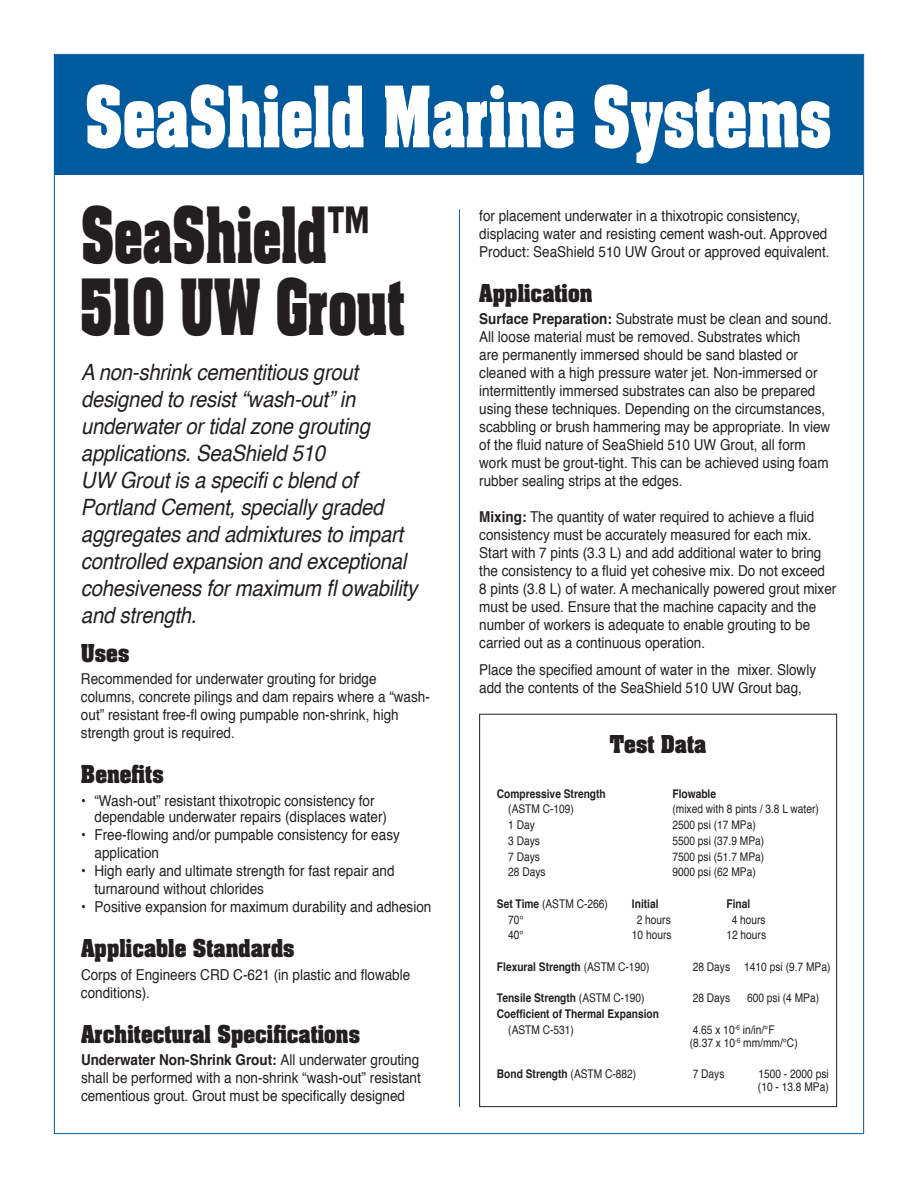
<style>
.page{position:relative;width:918px;height:1188px;background:#fff}
.page>*{position:absolute;margin:0;border:0;box-sizing:border-box;transform-origin:0 0}
.t1{font:700 72px "Aachen";color:#fff;scale:.73 1}
.t2{font:700 66px/72px "Aachen";color:#231f20;scale:.7 1}
.t3{font:italic 22.5px/27px "Helvetica";letter-spacing:-.01em;color:#231f20;scale:.9 1}
.t4{font:700 21px "Aachen";color:#231f20;scale:.9 1}
.t5{font:15px/18px "Helvetica";color:#231f20;scale:.9 1}
.t6{font:12px/12.8px "Helvetica";color:#231f20;scale:.85 1}
.t7{font:700 12px "Helvetica";color:#231f20;scale:.85 1}
.s1{font-weight:700}
.s2{font-weight:400}
</style>
<div class="page">
<div style="left:55px;top:55px;width:808px;height:120px;background:#005a9e"></div>
<hr style="left:459px;top:209px;width:1px;height:898px;background:#005a9e">
<div style="left:479px;top:714px;width:358px;height:393px;border:1px solid #231f20"></div>
<h1 class="t1" style="left:85px;top:75px;width:1024px">SeaShield Marine Systems</h1>
<h2 class="t2" style="left:81px;top:202px;width:465px">SeaShield™<br>510 UW Grout</h2>
<p class="t3" style="left:81px;top:361px;width:375px">A non-shrink cementitious grout designed to resist “wash-out” in underwater or tidal zone grouting applications. SeaShield 510<br>UW Grout is a specifi c blend of<br>Portland Cement, specially graded aggregates and admixtures to impart controlled expansion and exceptional cohesiveness for maximum fl owability and strength.</p>
<h3 class="t4" style="left:81px;top:641px;width:55px">Uses</h3>
<p class="t5" style="left:81px;top:671px;width:389px">Recommended for underwater grouting for bridge columns, concrete pilings and dam repairs where a “wash&shy;out” resistant free-fl owing pumpable non-shrink, high strength grout is required.</p>
<h3 class="t4" style="left:81px;top:762px;width:93px">Benefits</h3>
<p class="t5" style="left:94px;top:794px;width:327px;line-height:16.5px;text-indent:-14px">• “Wash-out” resistant thixotropic consistency for dependable underwater repairs (displaces water)</p>
<p class="t5" style="left:94px;top:827px;width:341px;text-indent:-14px">• Free-flowing and/or pumpable consistency for easy application</p>
<p class="t5" style="left:94px;top:863px;width:335px;text-indent:-14px">• High early and ultimate strength for fast repair and turnaround without chlorides</p>
<p class="t5" style="left:81px;top:899px;width:391px">• Positive expansion for maximum durability and adhesion</p>
<h3 class="t4" style="left:81px;top:936px;width:239px">Applicable Standards</h3>
<p class="t5" style="left:81px;top:967px;width:367px">Corps of Engineers CRD C-621 (in plastic and flowable conditions).</p>
<h3 class="t4" style="left:81px;top:1022px;width:312px">Architectural Specifications</h3>
<p class="t5" style="left:81px;top:1052px;width:379px;text-align:justify"><span class="s1">Underwater Non-Shrink Grout:</span> All underwater grouting shall be performed with a non-shrink “wash-out” resistant cementious grout. Grout must be specifically designed</p>
<p class="t5" style="left:479px;top:208px;width:391px">for placement underwater in a thixotropic consistency, displacing water and resisting cement wash-out. Approved<br>Product: SeaShield 510 UW Grout or approved equivalent.</p>
<h3 class="t4" style="left:479px;top:281px;width:127px">Application</h3>
<p class="t5" style="left:479px;top:311px;width:393px"><span class="s1">Surface Preparation:</span> Substrate must be clean and sound.<br>All loose material must be removed. Substrates which<br>are permanently immersed should be sand blasted or cleaned with a high pressure water jet. Non-immersed or intermittently immersed substrates can also be prepared using these techniques. Depending on the circumstances, scabbling or brush hammering may be appropriate. In view of the fluid nature of SeaShield 510 UW Grout, all form work must be grout-tight. This can be achieved using foam rubber sealing strips at the edges.</p>
<p class="t5" style="left:479px;top:509px;width:398px"><span class="s1">Mixing:</span> The quantity of water required to achieve a fluid consistency must be accurately measured for each mix.<br>Start with 7 pints (3.3 L) and add additional water to bring the consistency to a fluid yet cohesive mix. Do not exceed<br>8 pints (3.8 L) of water. A mechanically powered grout mixer must be used. Ensure that the machine capacity and the number of workers is adequate to enable grouting to be carried out as a continuous operation.</p>
<p class="t5" style="left:479px;top:662px;width:376px">Place the specified amount of water in the mixer. Slowly add the contents of the SeaShield 510 UW Grout bag,</p>
<h3 class="t4" style="left:610px;top:732px;width:109px">Test Data</h3>
<p class="t7" style="left:497px;top:788px;width:130px">Compressive Strength</p>
<p class="t7" style="left:672px;top:788px;width:53px">Flowable</p>
<p class="t6" style="left:508px;top:804px;width:79px">(ASTM C-109)</p>
<p class="t6" style="left:672px;top:804px;width:174px">(mixed with 8 pints / 3.8 L water)</p>
<p class="t6" style="left:508px;top:820px;width:33px">1 Day</p>
<p class="t6" style="left:672px;top:820px;width:100px">2500 psi (17 MPa)</p>
<p class="t6" style="left:508px;top:835px;width:39px">3 Days</p>
<p class="t6" style="left:672px;top:835px;width:110px">5500 psi (37.9 MPa)</p>
<p class="t6" style="left:508px;top:851px;width:39px">7 Days</p>
<p class="t6" style="left:672px;top:851px;width:110px">7500 psi (51.7 MPa)</p>
<p class="t6" style="left:508px;top:867px;width:46px">28 Days</p>
<p class="t6" style="left:672px;top:867px;width:100px">9000 psi (62 MPa)</p>
<p class="t6" style="left:497px;top:898px;width:132px"><span class="s1">Set Time</span> (ASTM C-266)</p>
<p class="t7" style="left:632px;top:899px;width:33px">Initial</p>
<p class="t7" style="left:726px;top:899px;width:30px">Final</p>
<p class="t6" style="left:508px;top:914px;width:20px">70°</p>
<p class="t6" style="left:637px;top:914px;width:42px">2 hours</p>
<p class="t6" style="left:732px;top:914px;width:42px">4 hours</p>
<p class="t6" style="left:508px;top:930px;width:20px">40°</p>
<p class="t6" style="left:632px;top:930px;width:48px">10 hours</p>
<p class="t6" style="left:726px;top:930px;width:48px">12 hours</p>
<p class="t7" style="left:497px;top:962px;width:181px">Flexural Strength <span class="s2">(ASTM C-190)</span></p>
<p class="t6" style="left:693px;top:961px;width:164px">28 Days 1410 psi (9.7 MPa)</p>
<p class="t7" style="left:497px;top:993px;width:175px">Tensile Strength <span class="s2">(ASTM C-190)</span></p>
<p class="t6" style="left:693px;top:993px;width:46px">28 Days</p>
<p class="t6" style="left:747px;top:993px;width:86px">600 psi (4 MPa)</p>
<p class="t7" style="left:497px;top:1009px;width:192px">Coefficient of Thermal Expansion</p>
<p class="t6" style="left:508px;top:1024px;width:79px">(ASTM C-531)</p>
<p class="t6" style="left:690px;top:1024px;width:129px">4.65 x 10<sup>-6</sup> in/in/°F (8.37 x 10<sup>-6</sup> mm/mm/°C)</p>
<p class="t7" style="left:497px;top:1069px;width:166px">Bond Strength <span class="s2">(ASTM C-882)</span></p>
<p class="t6" style="left:693px;top:1069px;width:39px">7 Days</p>
<p class="t6" style="left:758px;top:1069px;width:85px">1500 - 2000 psi (10 - 13.8 MPa)</p>
</div>
